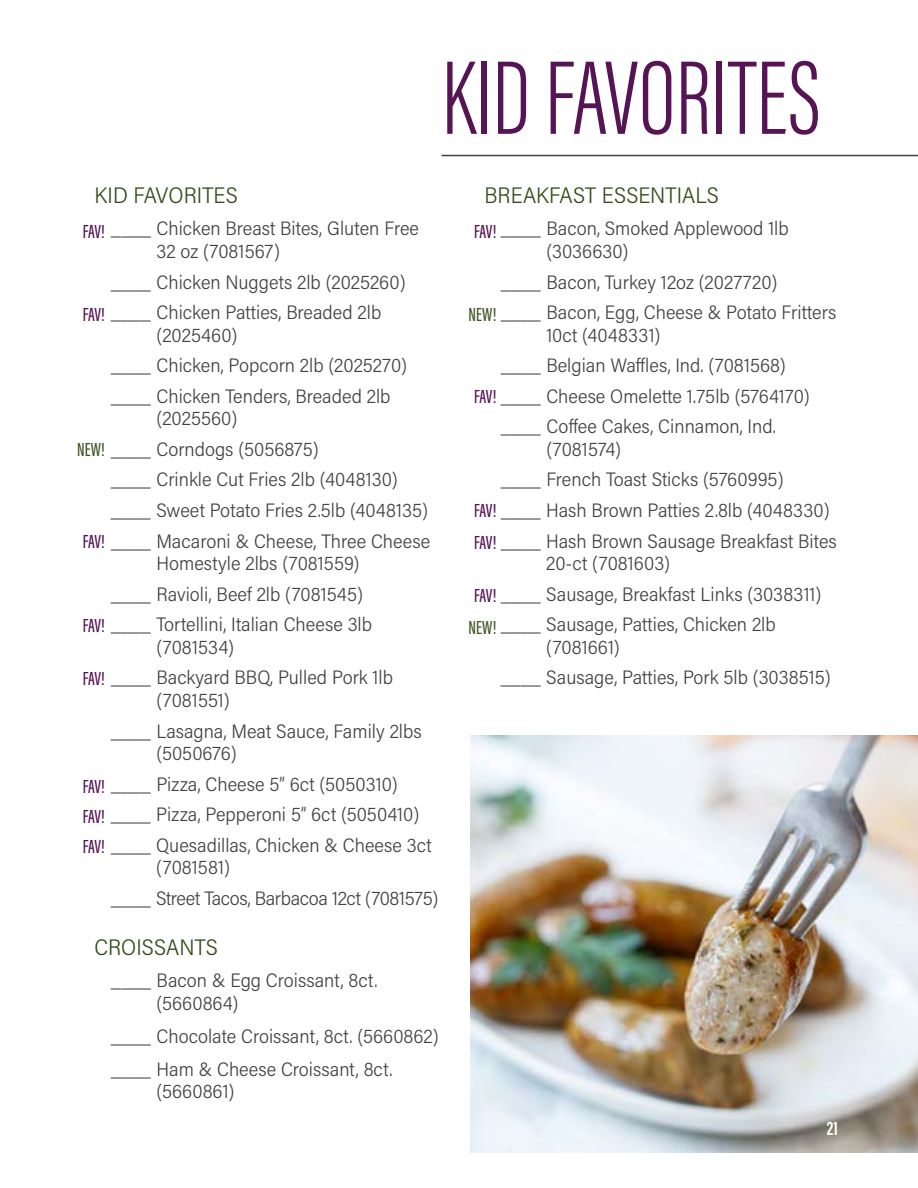
<style>
.page{position:relative;width:918px;height:1188px;background:#fff}
.page>*{position:absolute;margin:0;border:0;box-sizing:border-box;transform-origin:0 0}
.t1{font:300 108px "Acumin Pro Extra Cond";color:#561455}
.t2{font:300 22.5px "Acumin Pro Semi Cond";letter-spacing:.005em;color:#334a17}
.t3{font:300 19.5px/30.6px "Acumin Pro Semi Cond";color:#414042}
.t4{font:500 19.5px/30.3px "Acumin Pro Extra Cond";letter-spacing:-.025em;color:#561455}
.t5{font:500 19.5px "Acumin Pro Extra Cond";color:#425525}
.t6{font:700 19.5px "Acumin Pro Extra Cond";color:#fff}
.s1{font-family:"Acumin Pro Extra Cond";font-weight:500;color:#561455}
.s2{font-family:"Acumin Pro Extra Cond";font-weight:500;color:#425525}
</style>
<div class="page">
<img style="left:471px;top:736px;width:447px;height:417px">
<hr style="left:442px;top:155px;width:476px;height:1px;background:#414042">
<h1 class="t1" style="left:442px;top:33px;width:380px">KID FAVORITES</h1>
<p class="t2" style="left:94px;top:179px;width:145px">KID FAVORITES</p>
<p class="t3" style="left:157px;top:217px;width:264px;line-height:22.5px;text-indent:-46px">____ Chicken Breast Bites, Gluten Free<br>32 oz (7081567)</p>
<p class="t3" style="left:83px;top:266px;width:324px;text-indent:28px">____ Chicken Nuggets 2lb (2025260)<br><span class="s1">FAV!</span> ____ Chicken Patties, Breaded 2lb</p>
<p class="t3" style="left:111px;top:319px;width:298px;text-indent:46px">(2025460)<br>____ Chicken, Popcorn 2lb (2025270) ____ Chicken Tenders, Breaded 2lb</p>
<p class="t3" style="left:157px;top:402px;width:82px">(2025560)</p>
<p class="t3" style="left:77px;top:433px;width:243px"><span class="s2">NEW!</span> ____ Corndogs (5056875)</p>
<p class="t3" style="left:111px;top:464px;width:288px">____ Crinkle Cut Fries 2lb (4048130)</p>
<p class="t3" style="left:111px;top:494px;width:319px">____ Sweet Potato Fries 2.5lb (4048135)</p>
<p class="t3" style="left:83px;top:525px;width:349px"><span class="s1">FAV!</span> ____ Macaroni &amp; Cheese, Three Cheese</p>
<p class="t3" style="left:156px;top:547px;width:205px">Homestyle 2lbs (7081559)</p>
<p class="t3" style="left:111px;top:578px;width:254px">____ Ravioli, Beef 2lb (7081545)</p>
<p class="t3" style="left:83px;top:609px;width:291px"><span class="s1">FAV!</span> ____ Tortellini, Italian Cheese 3lb</p>
<p class="t3" style="left:83px;top:631px;width:312px;text-indent:74px">(7081534)<br><span class="s1">FAV!</span> ____ Backyard BBQ, Pulled Pork 1lb</p>
<p class="t3" style="left:111px;top:684px;width:312px;text-indent:46px">(7081551)<br>____ Lasagna, Meat Sauce, Family 2lbs</p>
<p class="t3" style="left:156px;top:737px;width:82px">(5050676)</p>
<p class="t3" style="left:111px;top:768px;width:289px">____ Pizza, Cheese 5” 6ct (5050310)</p>
<p class="t3" style="left:111px;top:798px;width:310px">____ Pizza, Pepperoni 5” 6ct (5050410)</p>
<p class="t3" style="left:83px;top:829px;width:350px"><span class="s1">FAV!</span> ____ Quesadillas, Chicken &amp; Cheese 3ct</p>
<p class="t3" style="left:111px;top:851px;width:329px;text-indent:46px">(7081581)<br>____ Street Tacos, Barbacoa 12ct (7081575)</p>
<p class="t2" style="left:94px;top:931px;width:125px">CROISSANTS</p>
<p class="t3" style="left:157px;top:969px;width:222px;line-height:22.5px;text-indent:-46px">____ Bacon &amp; Egg Croissant, 8ct. (5660864)</p>
<p class="t3" style="left:111px;top:1019px;width:329px;line-height:32.8px">____ Chocolate Croissant, 8ct. (5660862) ____ Ham &amp; Cheese Croissant, 8ct.</p>
<p class="t3" style="left:157px;top:1075px;width:79px">(5660861)</p>
<p class="t4" style="left:83px;top:217px;width:24px">FAV!</p>
<p class="t4" style="left:83px;top:771px;width:24px">FAV!<br>FAV!</p>
<p class="t2" style="left:484px;top:179px;width:236px">BREAKFAST ESSENTIALS</p>
<p class="t3" style="left:546px;top:217px;width:244px;line-height:22.5px;text-indent:-46px">____ Bacon, Smoked Applewood 1lb (3036630)</p>
<p class="t3" style="left:469px;top:266px;width:369px;text-indent:32px">____ Bacon, Turkey 12oz (2027720)<br><span class="s2">NEW!</span> ____ Bacon, Egg, Cheese &amp; Potato Fritters</p>
<p class="t3" style="left:546px;top:319px;width:116px">10ct (4048331)</p>
<p class="t3" style="left:501px;top:349px;width:287px">____ Belgian Waffles, Ind. (7081568)</p>
<p class="t3" style="left:474px;top:380px;width:337px"><span class="s1">FAV!</span> ____ Cheese Omelette 1.75lb (5764170)</p>
<p class="t3" style="left:501px;top:411px;width:276px">____ Coffee Cakes, Cinnamon, Ind.</p>
<p class="t3" style="left:546px;top:433px;width:76px">(7081574)</p>
<p class="t3" style="left:501px;top:464px;width:284px">____ French Toast Sticks (5760995)</p>
<p class="t3" style="left:474px;top:494px;width:357px"><span class="s1">FAV!</span> ____ Hash Brown Patties 2.8lb (4048330)</p>
<p class="t3" style="left:474px;top:525px;width:364px"><span class="s1">FAV!</span> ____ Hash Brown Sausage Breakfast Bites</p>
<p class="t3" style="left:546px;top:547px;width:125px">20-ct (7081603)</p>
<p class="t3" style="left:474px;top:578px;width:349px"><span class="s1">FAV!</span> ____ Sausage, Breakfast Links (3038311)</p>
<p class="t3" style="left:501px;top:609px;width:277px">____ Sausage, Patties, Chicken 2lb</p>
<p class="t3" style="left:501px;top:631px;width:332px;text-indent:46px">(7081661)<br>____ Sausage, Patties, Pork 5lb (3038515)</p>
<p class="t4" style="left:474px;top:216px;width:24px">FAV!</p>
<p class="t5" style="left:469px;top:615px;width:29px">NEW!</p>
<p class="t6" style="left:827px;top:1117px;width:13px">21</p>
</div>
